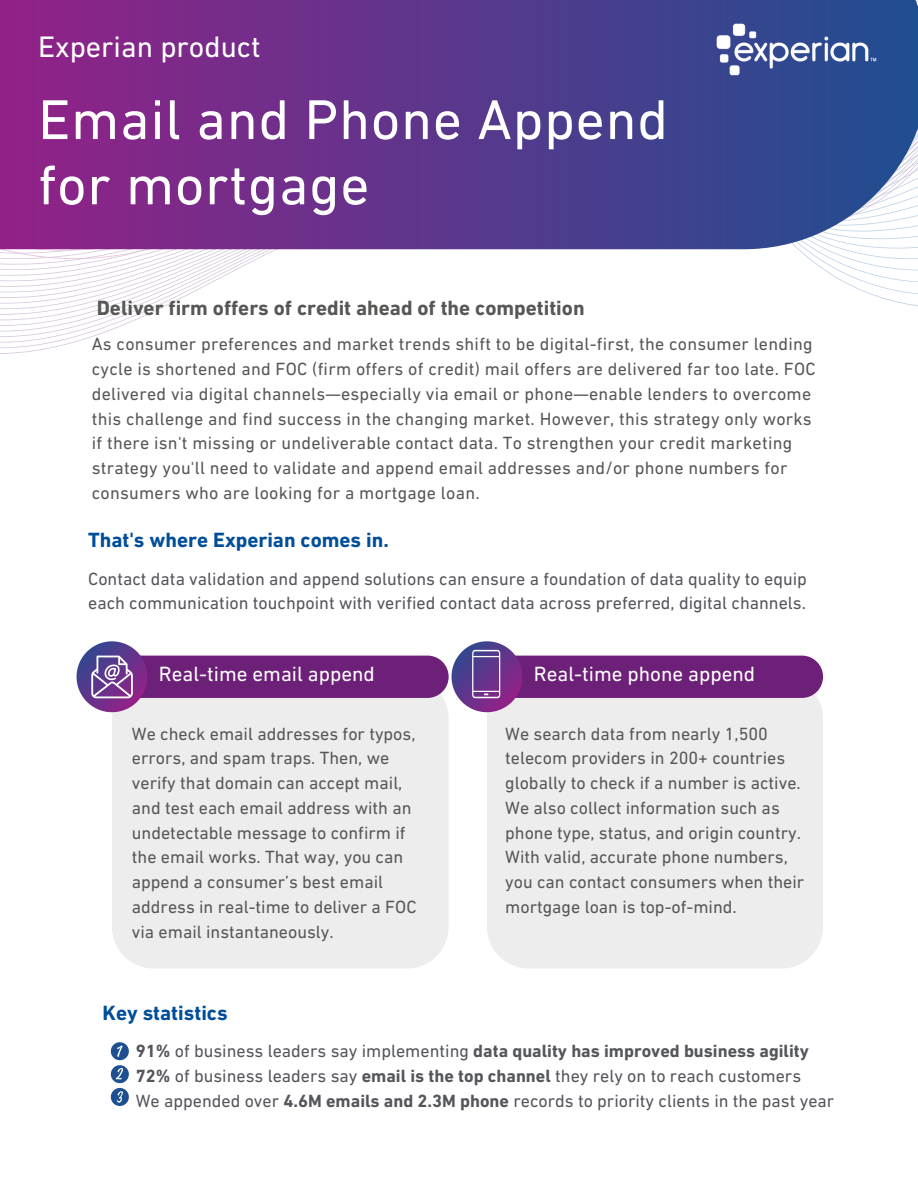
<style>
.page{position:relative;width:918px;height:1188px;background:#fff}
.page>*{position:absolute;margin:0;border:0;box-sizing:border-box;transform-origin:0 0}
.t1{font:57px/65.2px "DIN Next LT Pro";letter-spacing:.015em;color:#fff}
.t2{font:30.15px "DIN Next LT Pro";color:#fff}
.t3{font:700 21px "DIN Next LT Pro";color:#575756}
.t4{font:700 21px "DIN Next LT Pro";color:#004e9a}
.t5{font:21px "DIN Next LT Pro";color:#fff}
.t6{font:18px/24.8px "DIN Next LT Pro";letter-spacing:.015em;color:#575756}
.t7{font:18px/24.8px "DIN Next LT Pro";color:#54565b}
.t8{font:700 18px "DIN Next LT Pro";color:#54565b}
.s1{font-weight:400}
.s2{font-weight:700}
</style>
<div class="page">
<svg style="left:0;top:249px;width:918px;height:105px"></svg>
<svg style="left:0;top:0;width:918px;height:249px;background:#623a8e"></svg>
<img style="left:697px;top:4px;width:191px;height:90px">
<svg style="left:111px;top:1042px;width:18px;height:64px"></svg>
<div style="left:112px;top:677px;width:337px;height:292px;background:#ededed;border-radius:42px"></div>
<div style="left:112px;top:656px;width:337px;height:42px;background:#6d2077;border-radius:21px"></div>
<svg style="left:77px;top:641px;width:70px;height:71px"></svg>
<div style="left:487px;top:677px;width:336px;height:292px;background:#ededed;border-radius:42px"></div>
<div style="left:487px;top:656px;width:336px;height:42px;background:#6d2077;border-radius:21px"></div>
<svg style="left:452px;top:641px;width:70px;height:71px"></svg>
<p class="t2" style="left:38px;top:34px;width:224px">Experian product</p>
<p class="t1" style="left:38px;top:92px;width:631px">Email and Phone Append for mortgage</p>
<p class="t3" style="left:97px;top:299px;width:489px">Deliver firm offers of credit ahead of the competition</p>
<p class="t6" style="left:92px;top:333px;width:725px">As consumer preferences and market trends shift to be digital-first, the consumer lending cycle is shortened and FOC (firm offers of credit) mail offers are delivered far too late. FOC delivered via digital channels—especially via email or phone—enable lenders to overcome this challenge and find success in the changing market. However, this strategy only works if there isn't missing or undeliverable contact data. To strengthen your credit marketing strategy you'll need to validate and append email addresses and/or phone numbers for consumers who are looking for a mortgage loan.</p>
<p class="t4" style="left:88px;top:532px;width:302px">That's where Experian comes in.</p>
<p class="t7" style="left:88px;top:568px;width:720px">Contact data validation and append solutions can ensure a foundation of data quality to equip each communication touchpoint with verified contact data across preferred, digital channels.</p>
<p class="t5" style="left:159px;top:666px;width:218px">Real-time email append</p>
<p class="t5" style="left:534px;top:666px;width:223px">Real-time phone append</p>
<p class="t6" style="left:132px;top:723px;width:286px">We check email addresses for typos, errors, and spam traps. Then, we verify that domain can accept mail, and test each email address with an undetectable message to confirm if the email works. That way, you can append a consumer’s best email address in real-time to deliver a FOC via email instantaneously.</p>
<p class="t6" style="left:505px;top:723px;width:301px">We search data from nearly 1,500 telecom providers in 200+ countries globally to check if a number is active.<br>We also collect information such as phone type, status, and origin country.<br>With valid, accurate phone numbers, you can contact consumers when their mortgage loan is top-of-mind.</p>
<p class="t4" style="left:102px;top:1004px;width:127px">Key statistics</p>
<p class="t8" style="left:136px;top:1044px;width:675px">91% <span class="s1">of business leaders say implementing</span> data quality has improved business agility</p>
<p class="t7" style="left:136px;top:1065px;width:667px"><span class="s2">72%</span> of business leaders say <span class="s2">email is the top channel</span> they rely on to reach customers</p>
<p class="t7" style="left:136px;top:1090px;width:700px">We appended over <span class="s2">4.6M emails and 2.3M phone</span> records to priority clients in the past year</p>
</div>
